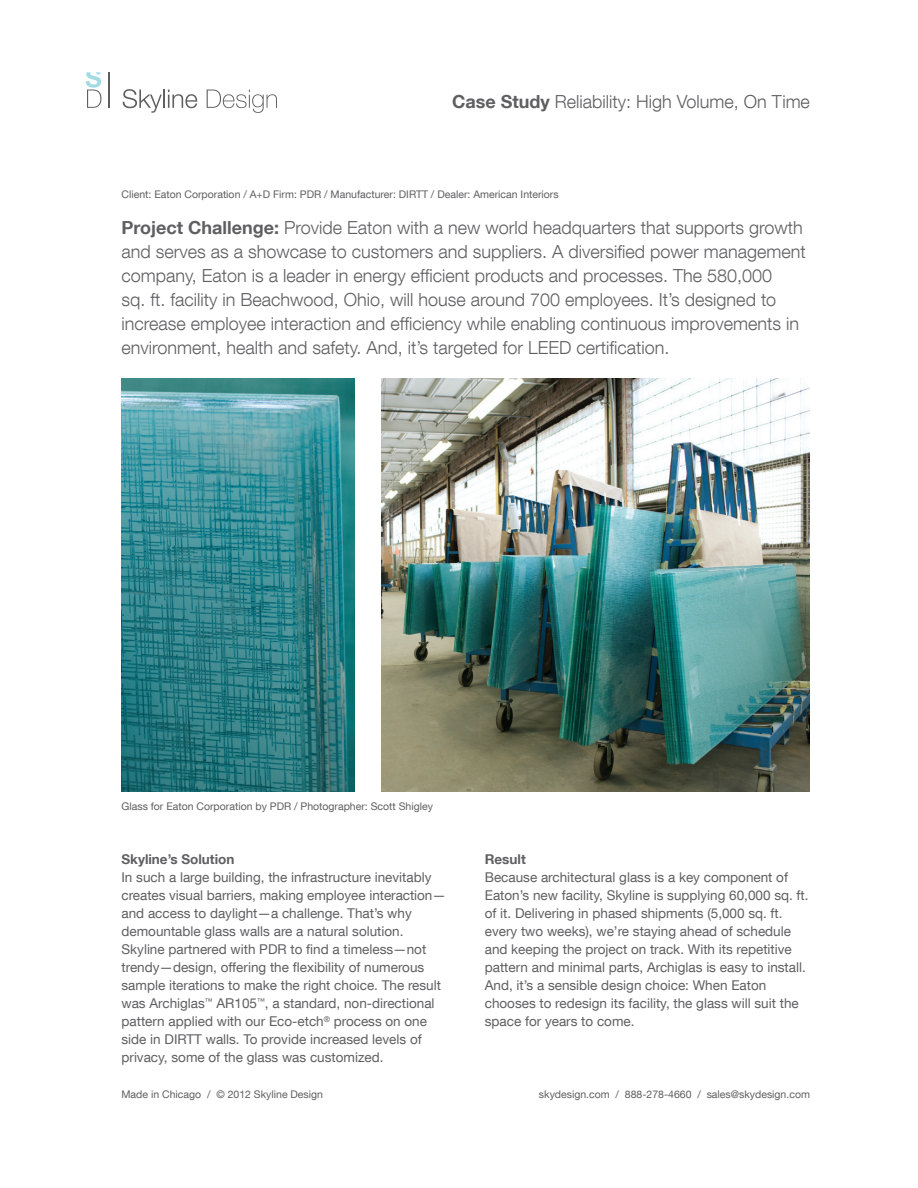
<style>
.page{position:relative;width:918px;height:1188px;background:#fff}
.page>*{position:absolute;margin:0;border:0;box-sizing:border-box;transform-origin:0 0}
.t1{font:300 18px/24px "Helvetica Neue LT Com";color:#5f5f62}
.t2{font:13.5px/18px "Helvetica Neue LT Com";color:#5f5f62}
.t3{font:700 13.5px "Helvetica Neue LT Com";color:#5f5f62}
.t4{font:10.5px "Helvetica Neue LT Com";color:#5f5f62}
.s1{font-weight:700}
</style>
<div class="page">
<img style="left:122px;top:378px;width:233px;height:414px">
<img style="left:382px;top:378px;width:428px;height:414px">
<svg style="left:86px;top:72px;width:15px;height:36px"></svg>
<hr style="left:108px;top:72px;width:1px;height:36px;background:#5f5f62">
<svg style="left:123px;top:89px;width:74px;height:24px"></svg>
<svg style="left:207px;top:90px;width:70px;height:23px"></svg>
<p class="t1" style="left:452px;top:89px;width:359px"><span class="s1">Case Study</span> Reliability: High Volume, On Time</p>
<p class="t4" style="left:122px;top:188px;width:439px">Client: Eaton Corporation / A+D Firm: PDR / Manufacturer: DIRTT / Dealer: American Interiors</p>
<p class="t1" style="left:122px;top:215px;width:686px"><span class="s1">Project Challenge:</span> Provide Eaton with a new world headquarters that supports growth and serves as a showcase to customers and suppliers. A diversified power management company, Eaton is a leader in energy efficient products and processes. The 580,000<br>sq. ft. facility in Beachwood, Ohio, will house around 700 employees. It’s designed to increase employee interaction and efficiency while enabling continuous improvements in environment, health and safety. And, it’s targeted for LEED certification.</p>
<p class="t4" style="left:122px;top:800px;width:313px">Glass for Eaton Corporation by PDR / Photographer: Scott Shigley</p>
<p class="t3" style="left:122px;top:851px;width:114px">Skyline’s Solution</p>
<p class="t2" style="left:122px;top:868px;width:326px">In such a large building, the infrastructure inevitably creates visual barriers, making employee interaction— and access to daylight—a challenge. That’s why demountable glass walls are a natural solution.<br>Skyline partnered with PDR to find a timeless—not trendy—design, offering the flexibility of numerous sample iterations to make the right choice. The result was Archiglas<sup>™</sup> AR105<sup>™</sup>, a standard, non-directional pattern applied with our Eco-etch<sup>®</sup> process on one side in DIRTT walls. To provide increased levels of privacy, some of the glass was customized.</p>
<p class="t3" style="left:485px;top:851px;width:42px">Result</p>
<p class="t2" style="left:485px;top:868px;width:325px">Because architectural glass is a key component of Eaton’s new facility, Skyline is supplying 60,000 sq. ft. of it. Delivering in phased shipments (5,000 sq. ft. every two weeks), we’re staying ahead of schedule and keeping the project on track. With its repetitive pattern and minimal parts, Archiglas is easy to install.<br>And, it’s a sensible design choice: When Eaton chooses to redesign its facility, the glass will suit the space for years to come.</p>
<p class="t4" style="left:122px;top:1088px;width:203px">Made in Chicago / © 2012 Skyline Design</p>
<p class="t4" style="left:539px;top:1088px;width:273px">skydesign.com / 888-278-4660 / sales@skydesign.com</p>
</div>
